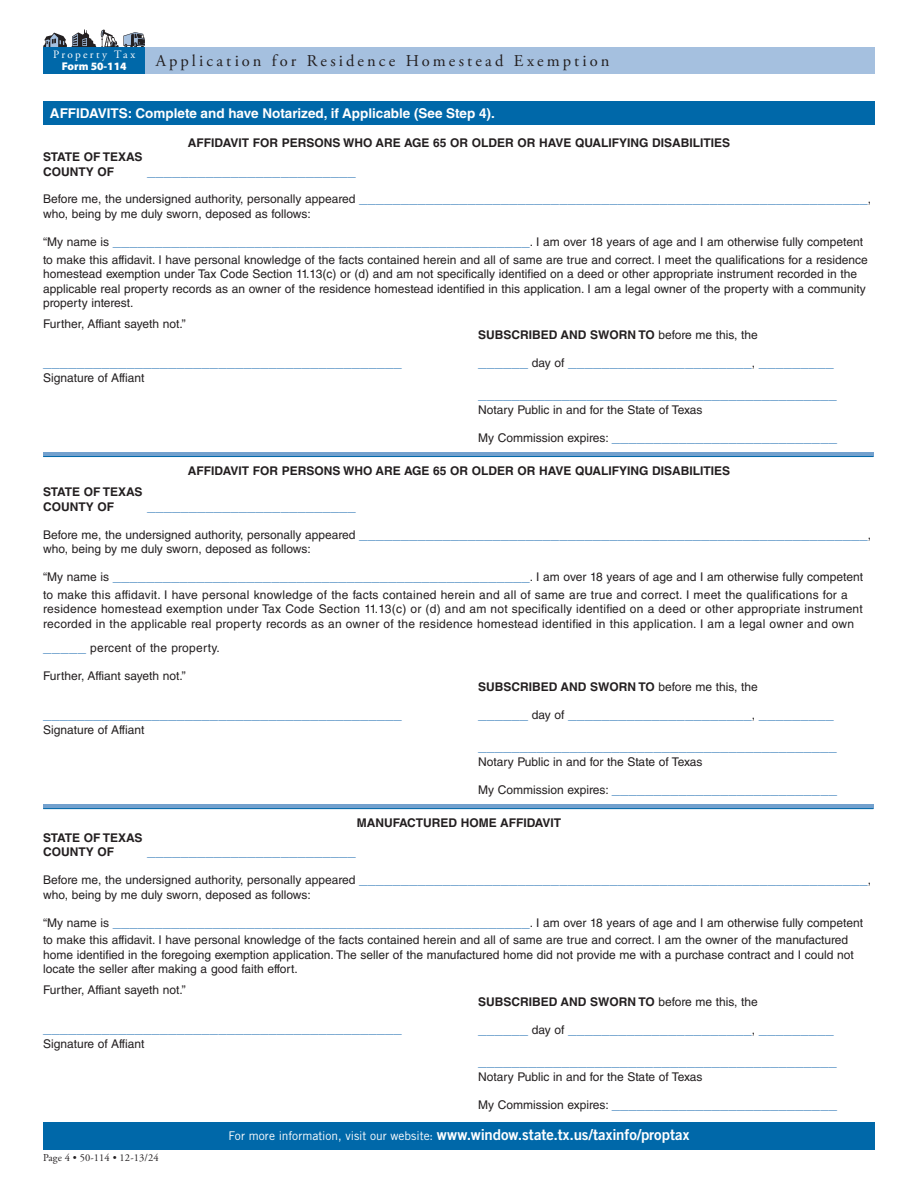
<style>
.page{position:relative;width:918px;height:1188px;background:#fff}
.page>*{position:absolute;margin:0;border:0;box-sizing:border-box;transform-origin:0 0}
.t1{font:16.5px "Adobe Garamond Pro";letter-spacing:.185em;color:#231f20}
.Body_text{font:15px "Helvetica LT Std";color:#5b94c6}
.t2{font:15px "Trade Gothic LT Std Bd 2";color:#fff}
.Divider_Bar{font:700 13.5px "Helvetica LT Std";color:#fff}
.Body_text-2{font:12px/14.4px "Helvetica LT Std";color:#231f20}
.Body_text-3{font:12px/14.4px "Helvetica LT Std";letter-spacing:.02em;color:#231f20}
.Body_text-4{font:700 12px "Helvetica LT Std";color:#231f20}
.temp{font:700 12px "Helvetica LT Std";color:#231f20}
.t3{font:11.25px "Adobe Garamond Pro";letter-spacing:.2em;color:#fff}
.t4{font:900 11.25px "Myriad Pro";color:#fff}
.t5{font:10.5px "Adobe Garamond Pro";letter-spacing:.01em;color:#231f20}
.s1{font-size:12px;color:#231f20}
.s2{font-size:15px;color:#5b94c6}
.s3{font-weight:400}
.s4{font-family:"Trade Gothic LT Std";font-size:12px}
</style>
<div class="page">
<div style="left:43px;top:1122px;width:832px;height:28px;background:#0068a9"></div>
<svg style="left:43px;top:29px;width:102px;height:18px"></svg>
<div style="left:43px;top:47px;width:102px;height:27px;background:#0068a9"></div>
<div style="left:145px;top:47px;width:730px;height:27px;background:#a5c0df"></div>
<div style="left:43px;top:804px;width:830px;height:5px;background:#73a1ce"></div>
<hr style="left:43px;top:808px;width:830px;height:1px;background:#0068a9">
<div style="left:43px;top:101px;width:832px;height:23px;background:#0068a9"></div>
<hr style="left:43px;top:124px;width:832px;height:1px;background:#0068a9">
<div style="left:43px;top:452px;width:830px;height:5px;background:#73a1ce"></div>
<hr style="left:43px;top:456px;width:830px;height:1px;background:#0068a9">
<p class="t3" style="left:53px;top:47px;width:84px">Property Tax</p>
<p class="t4" style="left:62px;top:59px;width:66px">Form 50-114</p>
<h1 class="t1" style="left:156px;top:51px;width:455px">Application for Residence Homestead Exemption</h1>
<p class="Divider_Bar" style="left:50px;top:105px;width:446px">AFFIDAVITS: Complete and have Notarized, if Applicable (See Step 4).</p>
<p class="temp" style="left:188px;top:135px;width:544px">AFFIDAVIT FOR PERSONS WHO ARE AGE 65 OR OLDER OR HAVE QUALIFYING DISABILITIES</p>
<p class="Body_text-4" style="left:43px;top:150px;width:101px">STATE OF TEXAS</p>
<p class="Body_text-4" style="left:43px;top:164px;width:73px">COUNTY OF</p>
<p class="Body_text" style="left:147px;top:162px;width:210px">_________________________</p>
<p class="Body_text" style="left:43px;top:190px;width:830px"><span class="s1">Before me, the undersigned authority, personally appeared</span> _____________________________________________________________<span class="s1">,</span></p>
<p class="Body_text-2" style="left:43px;top:206px;width:269px">who, being by me duly sworn, deposed as follows:</p>
<p class="Body_text-2" style="left:43px;top:234px;width:821px">“My name is <span class="s2">__________________________________________________</span>. I am over 18 years of age and I am otherwise fully competent</p>
<p class="Body_text-2" style="left:43px;top:252px;width:826px">to make this affidavit. I have personal knowledge of the facts contained herein and all of same are true and correct. I meet the qualifications for a residence homestead exemption under Tax Code Section 11.13(c) or (d) and am not specifically identified on a deed or other appropriate instrument recorded in the applicable real property records as an owner of the residence homestead identified in this application. I am a legal owner of the property with a community property interest.</p>
<p class="Body_text-2" style="left:43px;top:317px;width:144px">Further, Affiant sayeth not.”</p>
<p class="Body_text" style="left:43px;top:353px;width:360px">___________________________________________</p>
<p class="Body_text-2" style="left:43px;top:370px;width:103px">Signature of Affiant</p>
<p class="Body_text-4" style="left:478px;top:328px;width:281px">SUBSCRIBED AND SWORN TO <span class="s3">before me this, the</span></p>
<p class="Body_text" style="left:478px;top:353px;width:357px">______ <span class="s1">day of</span> ______________________<span class="s1">,</span> _________</p>
<p class="Body_text" style="left:478px;top:385px;width:360px">___________________________________________</p>
<p class="Body_text-2" style="left:478px;top:402px;width:226px">Notary Public in and for the State of Texas</p>
<p class="Body_text" style="left:478px;top:428px;width:360px"><span class="s1">My Commission expires:</span> ___________________________</p>
<p class="Body_text-4" style="left:188px;top:464px;width:544px">AFFIDAVIT FOR PERSONS WHO ARE AGE 65 OR OLDER OR HAVE QUALIFYING DISABILITIES</p>
<p class="Body_text-4" style="left:43px;top:485px;width:101px">STATE OF TEXAS</p>
<p class="Body_text-4" style="left:43px;top:499px;width:73px">COUNTY OF</p>
<p class="Body_text" style="left:147px;top:497px;width:210px">_________________________</p>
<p class="Body_text" style="left:43px;top:525px;width:830px"><span class="s1">Before me, the undersigned authority, personally appeared</span> _____________________________________________________________<span class="s1">,</span></p>
<p class="Body_text-2" style="left:43px;top:542px;width:269px">who, being by me duly sworn, deposed as follows:</p>
<p class="Body_text-2" style="left:43px;top:570px;width:821px">“My name is <span class="s2">__________________________________________________</span>. I am over 18 years of age and I am otherwise fully competent</p>
<p class="Body_text-3" style="left:43px;top:587px;width:821px">to make this affidavit. I have personal knowledge of the facts contained herein and all of same are true and correct. I meet the qualifications for a residence homestead exemption under Tax Code Section 11.13(c) or (d) and am not specifically identified on a deed or other appropriate instrument recorded in the applicable real property records as an owner of the residence homestead identified in this application. I am a legal owner and own</p>
<p class="Body_text-3" style="left:43px;top:641px;width:178px"><span class="s2">_____</span> percent of the property.</p>
<p class="Body_text-2" style="left:43px;top:669px;width:144px">Further, Affiant sayeth not.”</p>
<p class="Body_text" style="left:43px;top:705px;width:360px">___________________________________________</p>
<p class="Body_text-2" style="left:43px;top:722px;width:103px">Signature of Affiant</p>
<p class="Body_text-4" style="left:478px;top:680px;width:281px">SUBSCRIBED AND SWORN TO <span class="s3">before me this, the</span></p>
<p class="Body_text" style="left:478px;top:705px;width:357px">______ <span class="s1">day of</span> ______________________<span class="s1">,</span> _________</p>
<p class="Body_text" style="left:478px;top:737px;width:360px">___________________________________________</p>
<p class="Body_text-2" style="left:478px;top:754px;width:226px">Notary Public in and for the State of Texas</p>
<p class="Body_text" style="left:478px;top:780px;width:360px"><span class="s1">My Commission expires:</span> ___________________________</p>
<p class="temp" style="left:357px;top:816px;width:206px">MANUFACTURED HOME AFFIDAVIT</p>
<p class="Body_text-4" style="left:43px;top:830px;width:101px">STATE OF TEXAS</p>
<p class="Body_text-4" style="left:43px;top:845px;width:73px">COUNTY OF</p>
<p class="Body_text" style="left:147px;top:842px;width:210px">_________________________</p>
<p class="Body_text" style="left:43px;top:870px;width:830px"><span class="s1">Before me, the undersigned authority, personally appeared</span> _____________________________________________________________<span class="s1">,</span></p>
<p class="Body_text-2" style="left:43px;top:887px;width:269px">who, being by me duly sworn, deposed as follows:</p>
<p class="Body_text-2" style="left:43px;top:915px;width:821px">“My name is <span class="s2">__________________________________________________</span>. I am over 18 years of age and I am otherwise fully competent</p>
<p class="Body_text-2" style="left:43px;top:933px;width:812px">to make this affidavit. I have personal knowledge of the facts contained herein and all of same are true and correct. I am the owner of the manufactured home identified in the foregoing exemption application. The seller of the manufactured home did not provide me with a purchase contract and I could not locate the seller after making a good faith effort.</p>
<p class="Body_text-2" style="left:43px;top:983px;width:144px">Further, Affiant sayeth not.”</p>
<p class="Body_text" style="left:43px;top:1019px;width:360px">___________________________________________</p>
<p class="Body_text-2" style="left:43px;top:1036px;width:103px">Signature of Affiant</p>
<p class="Body_text-4" style="left:478px;top:994px;width:281px">SUBSCRIBED AND SWORN TO <span class="s3">before me this, the</span></p>
<p class="Body_text" style="left:478px;top:1020px;width:357px">______ <span class="s1">day of</span> ______________________<span class="s1">,</span> _________</p>
<p class="Body_text" style="left:478px;top:1052px;width:360px">___________________________________________</p>
<p class="Body_text-2" style="left:478px;top:1069px;width:226px">Notary Public in and for the State of Texas</p>
<p class="Body_text" style="left:478px;top:1095px;width:360px"><span class="s1">My Commission expires:</span> ___________________________</p>
<p class="t5" style="left:43px;top:1151px;width:117px">Page 4 • 50-114 • 12-13/24</p>
<p class="t2" style="left:229px;top:1125px;width:462px"><span class="s4">For more information, visit our website:</span> www.window.state.tx.us/taxinfo/proptax</p>
</div>
